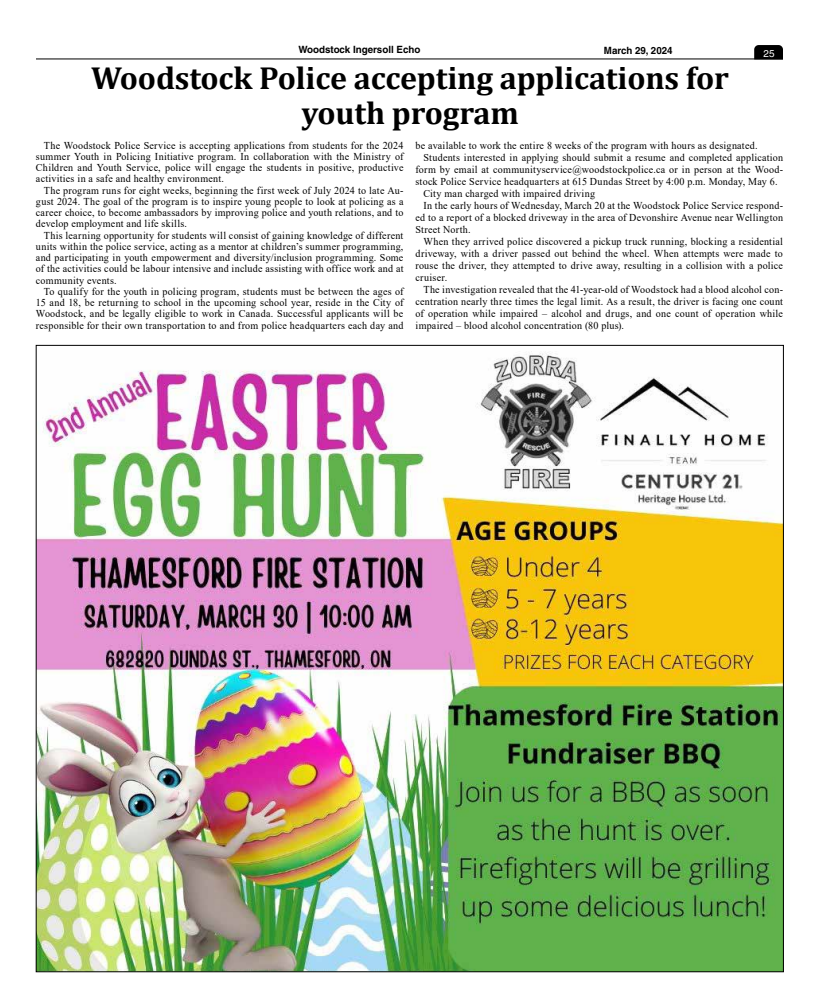
<style>
.page{position:relative;width:819px;height:1008px;background:#fff}
.page>*{position:absolute;margin:0;border:0;box-sizing:border-box;transform-origin:0 0}
.t1{font:700 32px/35px "Cambria";letter-spacing:-.005em;color:#000;text-align:center}
.t2{font:10.5px/11.2px "Times New Roman";letter-spacing:.025em;color:#000;text-align:justify;scale:.96 1}
.t3{font:700 10px "Helvetica LT Std";color:#000}
.t4{font:10px "Helvetica LT Std";color:#fff}
</style>
<div class="page">
<hr style="left:36px;top:58px;width:747px;height:1px;background:#000">
<svg style="left:754px;top:45px;width:29px;height:14px"></svg>
<img style="left:38px;top:351px;width:744px;height:619px">
<p class="t3" style="left:299px;top:44px;width:123px">Woodstock Ingersoll Echo</p>
<p class="t3" style="left:604px;top:45px;width:70px">March 29, 2024</p>
<p class="t4" style="left:764px;top:47px;width:13px">25</p>
<h1 class="t1" style="left:91px;top:60px;width:639px">Woodstock Police accepting applications for youth program</h1>
<p class="t2" style="left:36px;top:139px;width:384px;text-indent:8px">The Woodstock Police Service is accepting applications from students for the 2024 summer Youth in Policing Initiative program. In collaboration with the Ministry of Children and Youth Service, police will engage the students in positive, productive activities in a safe and healthy environment.</p>
<p class="t2" style="left:36px;top:184px;width:384px;text-indent:8px">The program runs for eight weeks, beginning the first week of July 2024 to late Au&shy;gust 2024. The goal of the program is to inspire young people to look at policing as a career choice, to become ambassadors by improving police and youth relations, and to develop employment and life skills.</p>
<p class="t2" style="left:36px;top:229px;width:384px;text-indent:8px">This learning opportunity for students will consist of gaining knowledge of different units within the police service, acting as a mentor at children’s summer programming, and participating in youth empowerment and diversity/inclusion programming. Some of the activities could be labour intensive and include assisting with office work and at community events.</p>
<p class="t2" style="left:36px;top:285px;width:384px;text-indent:8px">To qualify for the youth in policing program, students must be between the ages of 15 and 18, be returning to school in the upcoming school year, reside in the City of Woodstock, and be legally eligible to work in Canada. Successful applicants will be responsible for their own transportation to and from police headquarters each day and</p>
<p class="t2" style="left:415px;top:139px;width:358px">be available to work the entire 8 weeks of the program with hours as designated.</p>
<p class="t2" style="left:423px;top:151px;width:376px">Students interested in applying should submit a resume and completed application</p>
<p class="t2" style="left:415px;top:163px;width:384px">form by email at communityservice@woodstockpolice.ca or in person at the Wood-</p>
<p class="t2" style="left:415px;top:175px;width:379px">stock Police Service headquarters at 615 Dundas Street by 4:00 p.m. Monday, May 6.</p>
<p class="t2" style="left:423px;top:187px;width:180px">City man charged with impaired driving</p>
<p class="t2" style="left:423px;top:199px;width:376px">In the early hours of Wednesday, March 20 at the Woodstock Police Service respond-</p>
<p class="t2" style="left:415px;top:211px;width:384px">ed to a report of a blocked driveway in the area of Devonshire Avenue near Wellington</p>
<p class="t2" style="left:415px;top:223px;width:59px">Street North.</p>
<p class="t2" style="left:423px;top:235px;width:376px">When they arrived police discovered a pickup truck running, blocking a residential</p>
<p class="t2" style="left:415px;top:247px;width:384px">driveway, with a driver passed out behind the wheel. When attempts were made to</p>
<p class="t2" style="left:415px;top:259px;width:384px">rouse the driver, they attempted to drive away, resulting in a collision with a police</p>
<p class="t2" style="left:415px;top:271px;width:35px">cruiser.</p>
<p class="t2" style="left:423px;top:283px;width:376px">The investigation revealed that the 41-year-old of Woodstock had a blood alcohol con-</p>
<p class="t2" style="left:415px;top:295px;width:384px">centration nearly three times the legal limit. As a result, the driver is facing one count</p>
<p class="t2" style="left:415px;top:307px;width:384px">of operation while impaired – alcohol and drugs, and one count of operation while</p>
<p class="t2" style="left:415px;top:320px;width:219px">impaired – blood alcohol concentration (80 plus).</p>
</div>
